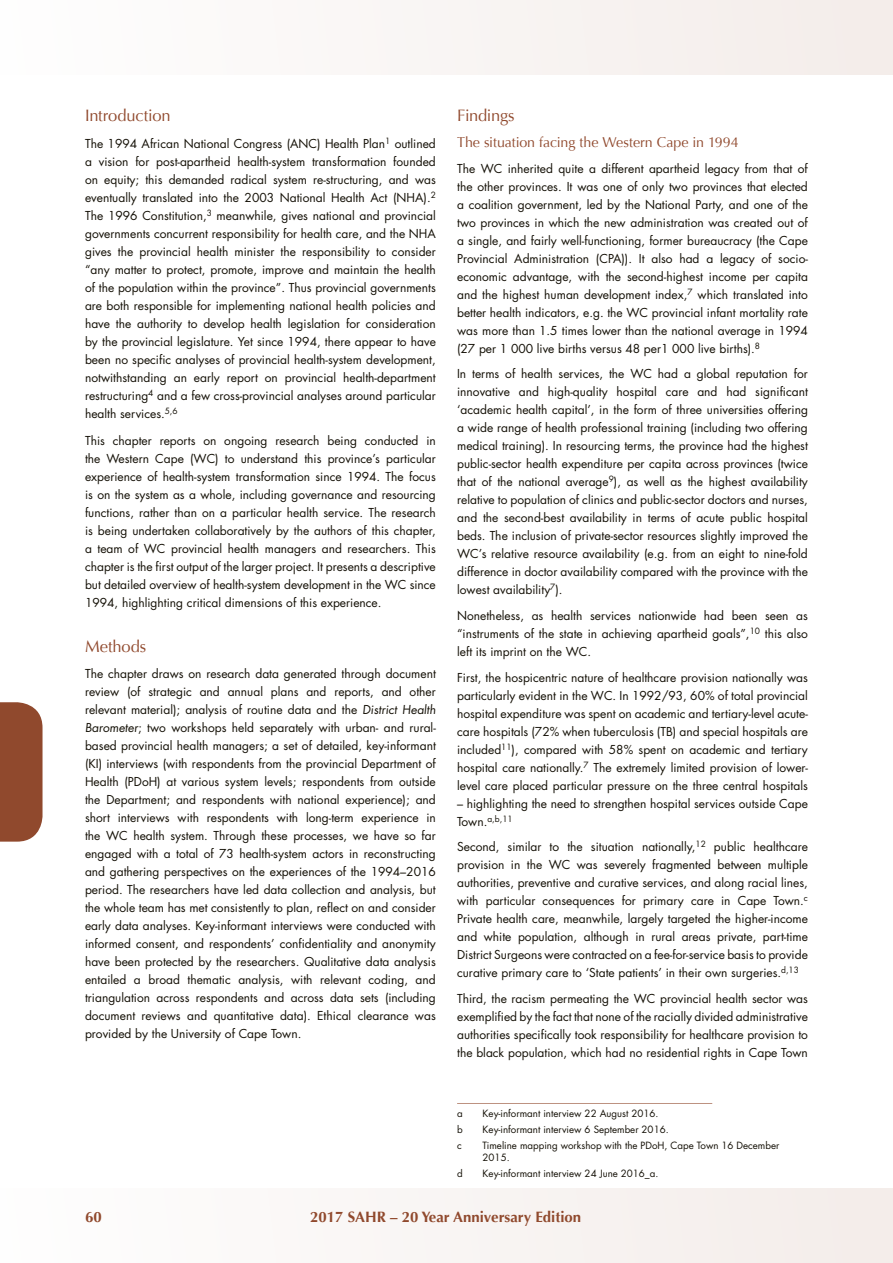
<style>
.page{position:relative;width:893px;height:1263px;background:#fff}
.page>*{position:absolute;margin:0;border:0;box-sizing:border-box;transform-origin:0 0}
.t1{font:16.5px "Optima";letter-spacing:-.01em;color:#90492d}
.t2{font:700 15px "Optima";color:#90492d}
.t3{font:14.25px "Optima";color:#90492d}
.t4{font:12px/18px "Futura";color:#141006;text-align:justify}
.t5{font:9.75px/11.7px "Futura";color:#141006}
.t6{font:8.4px "Futura";color:#141006}
.s1{font-size:12px}
</style>
<div class="page">
<div style="left:0;top:1188px;width:893px;height:75px;background:#f9f5f4"></div>
<div style="left:0;top:0;width:893px;height:74px;background:#f9f5f4"></div>
<svg style="left:0;top:702px;width:43px;height:140px;background:#965339"></svg>
<hr style="left:457px;top:1103px;width:255px;height:1px;background:#bd9281">
<h1 class="t1" style="left:85px;top:106px;width:87px">Introduction</h1>
<p class="t4" style="left:85px;top:134px;width:352px">The 1994 African National Congress (ANC) Health Plan<sup>1</sup> outlined a vision for post-apartheid health-system transformation founded on equity; this demanded radical system re-structuring, and was eventually translated into the 2003 National Health Act (NHA).<sup>2<br></sup>The 1996 Constitution,<sup>3</sup> meanwhile, gives national and provincial governments concurrent responsibility for health care, and the NHA gives the provincial health minister the responsibility to consider “any matter to protect, promote, improve and maintain the health of the population within the province”. Thus provincial governments are both responsible for implementing national health policies and have the authority to develop health legislation for consideration by the provincial legislature. Yet since 1994, there appear to have been no specific analyses of provincial health-system development, notwithstanding an early report on provincial health-department restructuring<sup>4</sup> and a few cross-provincial analyses around particular health services.<sup>5,6</sup></p>
<p class="t4" style="left:85px;top:431px;width:352px">This chapter reports on ongoing research being conducted in the Western Cape (WC) to understand this province’s particular experience of health-system transformation since 1994. The focus is on the system as a whole, including governance and resourcing functions, rather than on a particular health service. The research is being undertaken collaboratively by the authors of this chapter, a team of WC provincial health managers and researchers. This chapter is the first output of the larger project. It presents a descriptive but detailed overview of health-system development in the WC since 1994, highlighting critical dimensions of this experience.</p>
<h1 class="t1" style="left:85px;top:637px;width:63px">Methods</h1>
<p class="t4" style="left:85px;top:665px;width:354px;text-align:left">The chapter draws on research data generated through document review (of strategic and annual plans and reports, and other relevant material); analysis of routine data and the District Health Barometer; two workshops held separately with urban- and rural&shy;based provincial health managers; a set of detailed, key-informant (KI) interviews (with respondents from the provincial Department of Health (PDoH) at various system levels; respondents from outside the department; and respondents with national experience); and short interviews with respondents with long-term experience in the WC health system. Through these processes, we have so far engaged with a total of 73 health-system actors in reconstructing and gathering perspectives on the experiences of the 1994–2016 period. The researchers have led data collection and analysis, but the whole team has met consistently to plan, reflect on and consider early data analyses. Key-informant interviews were conducted with informed consent, and respondents’ confidentiality and anonymity have been protected by the researchers. Qualitative data analysis entailed a broad thematic analysis, with relevant coding, and triangulation across respondents and across data sets (including document reviews and quantitative data). Ethical clearance was provided by the University of Cape Town.</p>
<h1 class="t1" style="left:457px;top:106px;width:59px">Findings</h1>
<p class="t3" style="left:457px;top:134px;width:283px">The situation facing the Western Cape in 1994</p>
<p class="t4" style="left:457px;top:159px;width:352px">The WC inherited quite a different apartheid legacy from that of the other provinces. It was one of only two provinces that elected a coalition government, led by the National Party, and one of the two provinces in which the new administration was created out of a single, and fairly well-functioning, former bureaucracy (the Cape Provincial Administration (CPA)). It also had a legacy of socio&shy;economic advantage, with the second-highest income per capita and the highest human development index,<sup>7</sup> which translated into better health indicators, e.g. the WC provincial infant mortality rate was more than 1.5 times lower than the national average in 1994 (27 per 1 000 live births versus 48 per1 000 live births).<sup>8</sup></p>
<p class="t4" style="left:457px;top:365px;width:352px">In terms of health services, the WC had a global reputation for innovative and high-quality hospital care and had significant ‘academic health capital’, in the form of three universities offering a wide range of health professional training (including two offering medical training). In resourcing terms, the province had the highest public-sector health expenditure per capita across provinces (twice that of the national average<sup>9</sup>), as well as the highest availability relative to population of clinics and public-sector doctors and nurses, and the second-best availability in terms of acute public hospital beds. The inclusion of private-sector resources slightly improved the WC’s relative resource availability (e.g. from an eight to nine-fold difference in doctor availability compared with the province with the lowest availability<sup>7</sup>).</p>
<p class="t4" style="left:457px;top:606px;width:352px">Nonetheless, as health services nationwide had been seen as “instruments of the state in achieving apartheid goals”,<sup>10</sup> this also left its imprint on the WC.</p>
<p class="t4" style="left:457px;top:668px;width:352px">First, the hospicentric nature of healthcare provision nationally was particularly evident in the WC. In 1992/93, 60% of total provincial hospital expenditure was spent on academic and tertiary-level acute&shy;care hospitals (72% when tuberculosis (TB) and special hospitals are included<sup>11</sup>), compared with 58% spent on academic and tertiary hospital care nationally.<sup>7</sup> The extremely limited provision of lower&shy;level care placed particular pressure on the three central hospitals</p>
<p class="t4" style="left:457px;top:794px;width:352px">– highlighting the need to strengthen hospital services outside Cape</p>
<p class="t6" style="left:457px;top:813px;width:57px"><span class="s1">Town.</span>a,b,11</p>
<p class="t4" style="left:457px;top:838px;width:352px">Second, similar to the situation nationally,<sup>12</sup> public healthcare provision in the WC was severely fragmented between multiple authorities, preventive and curative services, and along racial lines, with particular consequences for primary care in Cape Town.<sup>c </sup>Private health care, meanwhile, largely targeted the higher-income and white population, although in rural areas private, part-time District Surgeons were contracted on a fee-for-service basis to provide curative primary care to ‘state patients’ in their own surgeries.<sup>d,13</sup></p>
<p class="t4" style="left:457px;top:989px;width:352px">Third, the racism permeating the WC provincial health sector was exemplified by the fact that none of the racially divided administrative authorities specifically took responsibility for healthcare provision to the black population, which had no residential rights in Cape Town</p>
<p class="t5" style="left:457px;top:1108px;width:7px">a</p>
<p class="t5" style="left:483px;top:1108px;width:177px">Key-informant interview 22 August 2016.</p>
<p class="t5" style="left:457px;top:1124px;width:7px">b</p>
<p class="t5" style="left:483px;top:1124px;width:188px">Key-informant interview 6 September 2016.</p>
<p class="t5" style="left:457px;top:1140px;width:6px">c</p>
<p class="t5" style="left:483px;top:1140px;width:298px">Timeline mapping workshop with the PDoH, Cape Town 16 December<br>2015.</p>
<p class="t5" style="left:457px;top:1167px;width:7px">d</p>
<p class="t5" style="left:483px;top:1167px;width:177px">Key-informant interview 24 June 2016_a.</p>
<p class="t2" style="left:85px;top:1208px;width:18px">60</p>
<p class="t2" style="left:310px;top:1208px;width:273px">2017 SAHR – 20 Year Anniversary Edition</p>
</div>
